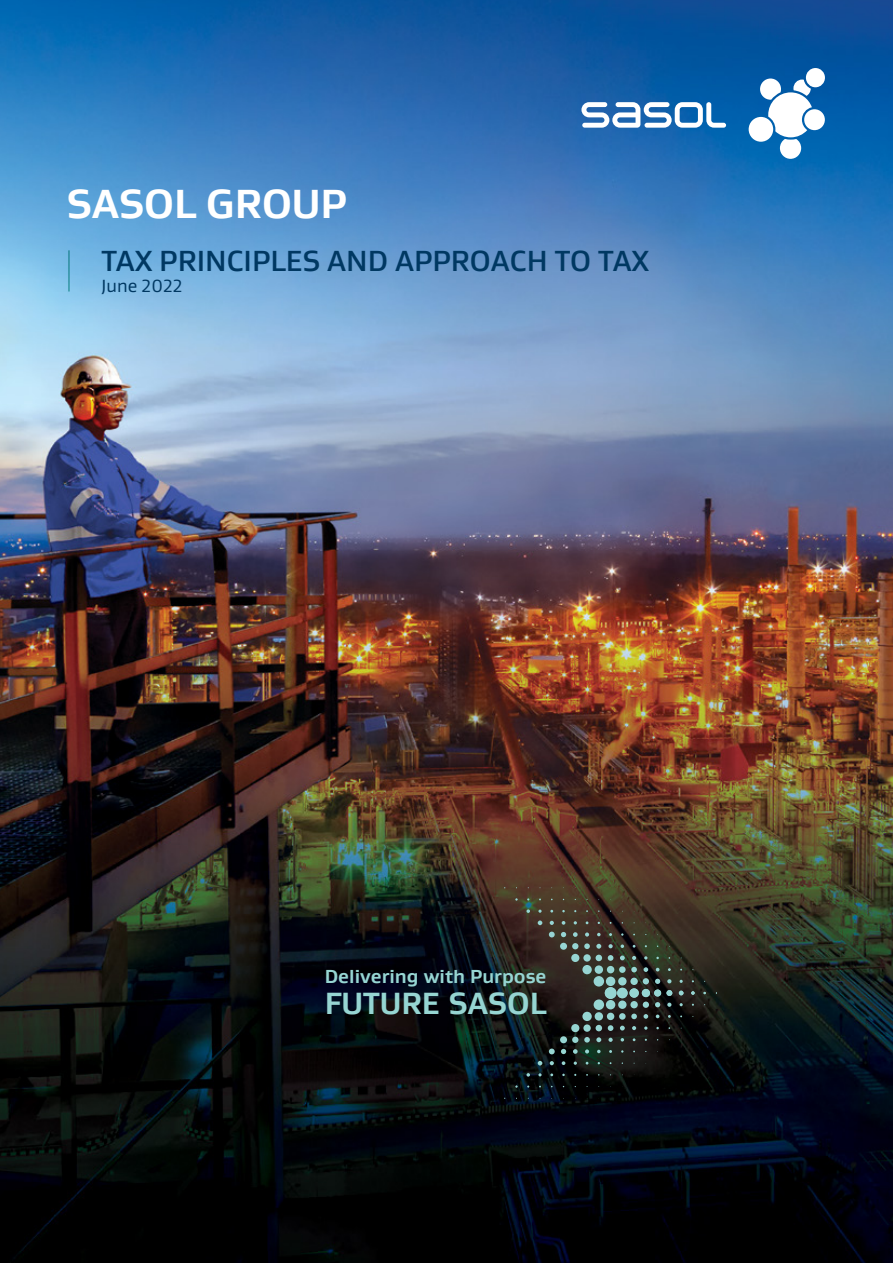
<style>
.page{position:relative;width:893px;height:1263px;background:#fff}
.page>*{position:absolute;margin:0;border:0;box-sizing:border-box;transform-origin:0 0}
.t1{font:700 41.55px "Gustan";color:#fff}
.t2{font:700 31.35px "Gustan";color:#96d5d2}
.t3{font:500 29.7px "Gustan";color:#003862}
.t4{font:700 19.35px "Gustan";color:#96d5d2}
.t5{font:18px "Gustan";color:#003862}
</style>
<div class="page">
<img style="left:0;top:0;width:893px;height:1263px">
<hr style="left:68px;top:250px;width:2px;height:41px;background:#7cccbf">
<div style="left:749px;top:117px;width:24px;height:25px;background:#fff;border-radius:50%"></div>
<div style="left:804px;top:109px;width:21px;height:21px;background:#fff;border-radius:50%"></div>
<div style="left:806px;top:68px;width:19px;height:19px;background:#fff;border-radius:50%"></div>
<svg style="left:760px;top:79px;width:52px;height:80px"></svg>
<svg style="left:581px;top:102px;width:145px;height:26px"></svg>
<div style="left:594px;top:976px;width:10px;height:10px;background:#96d5d2;border-radius:50%"></div>
<div style="left:606px;top:976px;width:9px;height:10px;background:#96d5d2;border-radius:50%"></div>
<div style="left:618px;top:977px;width:9px;height:8px;background:#96d5d2;border-radius:50%"></div>
<div style="left:630px;top:978px;width:8px;height:7px;background:#96d5d2;border-radius:50%"></div>
<svg style="left:643px;top:978px;width:6px;height:6px"></svg>
<svg style="left:655px;top:979px;width:5px;height:5px"></svg>
<svg style="left:667px;top:979px;width:4px;height:4px"></svg>
<div style="left:582px;top:965px;width:10px;height:9px;background:#96d5d2;border-radius:50%"></div>
<div style="left:595px;top:965px;width:8px;height:9px;background:#96d5d2;border-radius:50%"></div>
<div style="left:607px;top:966px;width:7px;height:7px;background:#96d5d2;border-radius:50%"></div>
<div style="left:619px;top:966px;width:7px;height:7px;background:#96d5d2;border-radius:50%"></div>
<svg style="left:631px;top:967px;width:6px;height:5px"></svg>
<svg style="left:643px;top:967px;width:5px;height:5px"></svg>
<div style="left:571px;top:954px;width:8px;height:8px;background:#96d5d2;border-radius:50%"></div>
<div style="left:583px;top:954px;width:8px;height:7px;background:#96d5d2;border-radius:50%"></div>
<svg style="left:596px;top:955px;width:6px;height:6px"></svg>
<svg style="left:608px;top:955px;width:5px;height:6px"></svg>
<svg style="left:620px;top:955px;width:5px;height:5px"></svg>
<svg style="left:632px;top:956px;width:4px;height:4px"></svg>
<div style="left:560px;top:943px;width:7px;height:7px;background:#96d5d2;border-radius:50%"></div>
<svg style="left:572px;top:943px;width:6px;height:6px"></svg>
<svg style="left:584px;top:943px;width:6px;height:6px"></svg>
<svg style="left:596px;top:944px;width:5px;height:5px"></svg>
<svg style="left:608px;top:944px;width:5px;height:4px"></svg>
<svg style="left:621px;top:944px;width:3px;height:4px"></svg>
<svg style="left:549px;top:932px;width:6px;height:5px"></svg>
<svg style="left:561px;top:932px;width:5px;height:5px"></svg>
<svg style="left:573px;top:932px;width:5px;height:5px"></svg>
<svg style="left:585px;top:932px;width:4px;height:4px"></svg>
<svg style="left:597px;top:933px;width:4px;height:3px"></svg>
<svg style="left:538px;top:920px;width:4px;height:5px"></svg>
<svg style="left:550px;top:921px;width:4px;height:4px"></svg>
<svg style="left:562px;top:921px;width:3px;height:4px"></svg>
<svg style="left:526px;top:909px;width:4px;height:4px"></svg>
<svg style="left:538px;top:909px;width:4px;height:4px"></svg>
<div style="left:605px;top:987px;width:11px;height:12px;background:#96d5d2;border-radius:50%"></div>
<div style="left:617px;top:988px;width:11px;height:10px;background:#96d5d2;border-radius:50%"></div>
<div style="left:629px;top:988px;width:10px;height:10px;background:#96d5d2;border-radius:50%"></div>
<div style="left:642px;top:989px;width:8px;height:8px;background:#96d5d2;border-radius:50%"></div>
<div style="left:654px;top:989px;width:7px;height:7px;background:#96d5d2;border-radius:50%"></div>
<svg style="left:666px;top:990px;width:6px;height:6px"></svg>
<svg style="left:679px;top:991px;width:4px;height:4px"></svg>
<svg style="left:691px;top:991px;width:4px;height:4px"></svg>
<div style="left:594px;top:999px;width:10px;height:11px;background:#96d5d2;border-radius:50%"></div>
<div style="left:606px;top:1000px;width:9px;height:9px;background:#96d5d2;border-radius:50%"></div>
<div style="left:618px;top:1000px;width:9px;height:9px;background:#96d5d2;border-radius:50%"></div>
<div style="left:630px;top:1001px;width:8px;height:7px;background:#96d5d2;border-radius:50%"></div>
<div style="left:643px;top:1001px;width:6px;height:7px;background:#96d5d2;border-radius:50%"></div>
<svg style="left:655px;top:1002px;width:5px;height:5px"></svg>
<svg style="left:667px;top:1002px;width:4px;height:5px"></svg>
<div style="left:582px;top:1012px;width:10px;height:9px;background:#96d5d2;border-radius:50%"></div>
<div style="left:595px;top:1012px;width:8px;height:8px;background:#96d5d2;border-radius:50%"></div>
<div style="left:607px;top:1013px;width:7px;height:7px;background:#96d5d2;border-radius:50%"></div>
<div style="left:619px;top:1013px;width:7px;height:7px;background:#96d5d2;border-radius:50%"></div>
<svg style="left:631px;top:1013px;width:6px;height:6px"></svg>
<svg style="left:643px;top:1014px;width:5px;height:5px"></svg>
<svg style="left:656px;top:1014px;width:3px;height:4px"></svg>
<div style="left:571px;top:1024px;width:8px;height:8px;background:#96d5d2;border-radius:50%"></div>
<div style="left:583px;top:1024px;width:8px;height:8px;background:#96d5d2;border-radius:50%"></div>
<svg style="left:596px;top:1025px;width:6px;height:6px"></svg>
<svg style="left:608px;top:1025px;width:5px;height:6px"></svg>
<svg style="left:620px;top:1026px;width:5px;height:4px"></svg>
<svg style="left:632px;top:1026px;width:4px;height:4px"></svg>
<svg style="left:644px;top:1026px;width:3px;height:4px"></svg>
<div style="left:560px;top:1036px;width:7px;height:7px;background:#96d5d2;border-radius:50%"></div>
<svg style="left:572px;top:1037px;width:6px;height:6px"></svg>
<svg style="left:584px;top:1037px;width:6px;height:5px"></svg>
<svg style="left:596px;top:1037px;width:5px;height:5px"></svg>
<svg style="left:608px;top:1038px;width:5px;height:4px"></svg>
<svg style="left:549px;top:1048px;width:6px;height:6px"></svg>
<svg style="left:561px;top:1049px;width:5px;height:5px"></svg>
<svg style="left:573px;top:1049px;width:5px;height:5px"></svg>
<svg style="left:585px;top:1049px;width:4px;height:4px"></svg>
<svg style="left:597px;top:1050px;width:4px;height:3px"></svg>
<svg style="left:538px;top:1061px;width:4px;height:4px"></svg>
<svg style="left:550px;top:1061px;width:4px;height:4px"></svg>
<svg style="left:562px;top:1061px;width:3px;height:4px"></svg>
<svg style="left:574px;top:1061px;width:3px;height:4px"></svg>
<svg style="left:526px;top:1073px;width:4px;height:3px"></svg>
<svg style="left:538px;top:1073px;width:4px;height:3px"></svg>
<h1 class="t1" style="left:67px;top:176px;width:282px">SASOL GROUP</h1>
<p class="t3" style="left:102px;top:241px;width:549px">TAX PRINCIPLES AND APPROACH TO TAX</p>
<p class="t5" style="left:102px;top:274px;width:83px">June 2022</p>
<p class="t4" style="left:325px;top:964px;width:223px">Delivering with Purpose</p>
<p class="t2" style="left:325px;top:983px;width:223px">FUTURE SASOL</p>
</div>
